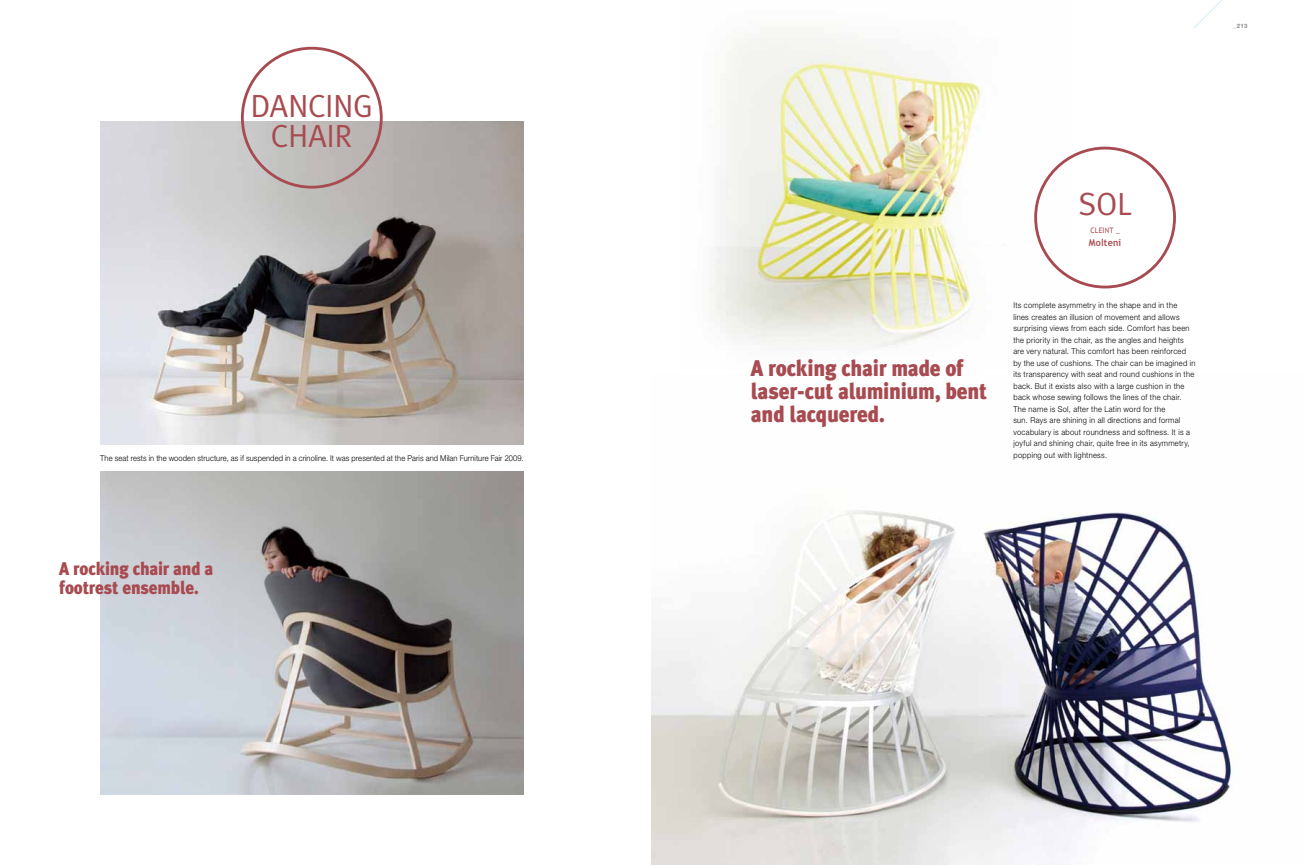
<style>
.page{position:relative;width:1304px;height:865px;background:#fff}
.page>*{position:absolute;margin:0;border:0;box-sizing:border-box;transform-origin:0 0}
.t1{font:32px/30px "Meta Plus Caps";letter-spacing:-.015em;color:#a84b51;text-align:center}
.t2{font:900 22.7px/23px "Meta Plus";letter-spacing:-.01em;color:#a84b51;scale:.93 1}
.t3{font:900 18.4px/19px "Meta Plus";letter-spacing:-.01em;color:#a84b51;scale:.93 1}
.t4{font:700 9.7px "Trebuchet MS";letter-spacing:.025em;color:#a84b51;scale:.93 1}
.t5{font:300 8.1px/11.5px "Helvetica Neue LT Pro";letter-spacing:.04em;color:#000;scale:.93 1}
.t6{font:300 8.1px "Helvetica Neue LT Pro";letter-spacing:.015em;color:#000;scale:.93 1}
.t7{font:7.6px "Trebuchet MS";letter-spacing:.03em;color:#a84b51;scale:.93 1}
.t8{font:700 6px "Helvetica Neue LT Pro";color:#898989}
.s1{font-family:"Helvetica Neue";font-weight:200;font-style:italic}
</style>
<div class="page">
<svg style="left:1193px;top:0;width:29px;height:28px"></svg>
<img style="left:709px;top:27px;width:364px;height:320px">
<img style="left:100px;top:121px;width:423px;height:323px">
<img style="left:652px;top:510px;width:582px;height:355px">
<img style="left:100px;top:471px;width:423px;height:323px">
<div style="left:241px;top:47px;width:142px;height:142px;border:3px solid #a84b51;border-radius:50%"></div>
<div style="left:1034px;top:147px;width:142px;height:141px;border:3px solid #a84b51;border-radius:50%"></div>
<h1 class="t1" style="left:251px;top:91px;width:124px">DANCING<br>CHAIR</h1>
<p class="t6" style="left:100px;top:453px;width:457px">The seat rests in the wooden structure, as if suspended in a crinoline. It was presented at the Paris and Milan Furniture Fair 2009.</p>
<h3 class="t3" style="left:59px;top:559px;width:167px">A rocking chair and a footrest ensemble.</h3>
<p class="t8" style="left:1233px;top:22px;width:16px"><span class="s1">_</span>213</p>
<h2 class="t2" style="left:751px;top:356px;width:255px">A rocking chair made of laser-cut aluminium, bent and lacquered.</h2>
<h1 class="t1" style="left:1078px;top:188px;width:36px">Sol</h1>
<p class="t7" style="left:1090px;top:225px;width:33px">Cleint _</p>
<p class="t4" style="left:1089px;top:236px;width:36px">Molteni</p>
<p class="t5" style="left:1013px;top:299px;width:197px">Its complete asymmetry in the shape and in the<br>lines creates an illusion of movement and allows surprising views from each side. Comfort has been the priority in the chair, as the angles and heights are very natural. This comfort has been reinforced by the use of cushions. The chair can be imagined in its transparency with seat and round cushions in the back. But it exists also with a large cushion in the back whose sewing follows the lines of the chair.<br>The name is Sol, after the Latin word for the<br>sun. Rays are shining in all directions and formal vocabulary is about roundness and softness. It is a joyful and shining chair, quite free in its asymmetry, popping out with lightness.</p>
</div>
